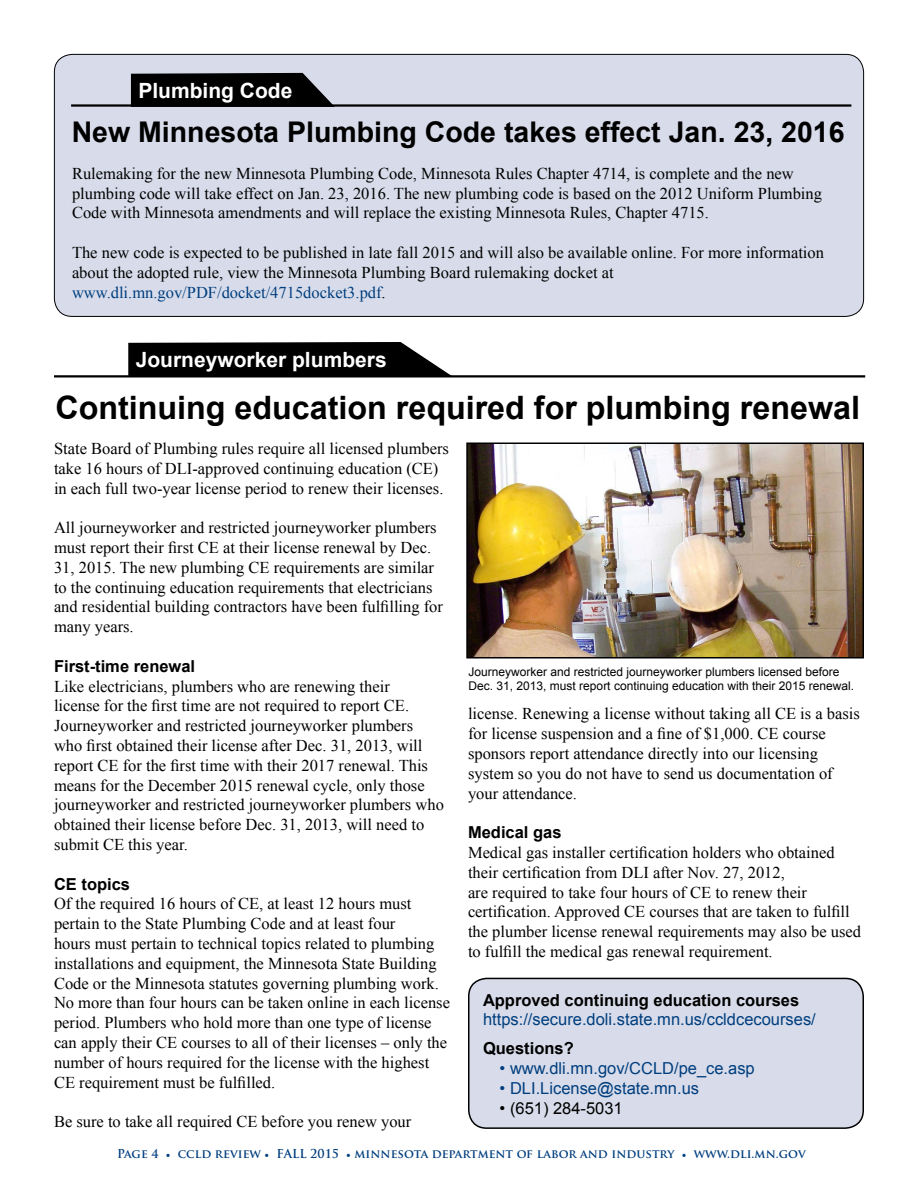
<style>
.page{position:relative;width:918px;height:1188px;background:#fff}
.page>*{position:absolute;margin:0;border:0;box-sizing:border-box;transform-origin:0 0}
.Headline_-_main_-_bl{font:700 32.25px "Arial";color:#000}
.Headline_-_main_-_bl-2{font:700 28.5px "Arial";color:#000}
.t1{font:700 21px "Arial";color:#fff}
.Body_paragraph{font:16.5px/19.8px "Times New Roman";color:#000}
.t2{font:16.5px/19.8px "Arial";color:#003e7e}
.Body_paragraph-2{font:700 16.5px "Arial";color:#000}
.t3{font:16.5px "Arial";color:#000}
.t4{font:12px/14.4px "Arial";color:#000}
.t5{font:700 12px "Trajan Pro";color:#003e7e}
.s1{color:#003e7e}
.s2{font-weight:700;color:#000}
.s3{font-family:"Minion Pro";font-weight:400}
</style>
<div class="page">
<hr style="left:54px;top:375px;width:811px;height:3px;background:#000">
<svg style="left:128px;top:342px;width:326px;height:34px;background:#181818"></svg>
<img style="left:469px;top:445px;width:392px;height:210px">
<div style="left:466px;top:442px;width:398px;height:216px;border:2px solid #000"></div>
<div style="left:469px;top:978px;width:394px;height:150px;background:#d8dcea;border-radius:18px"></div>
<div style="left:468px;top:978px;width:396px;height:151px;border:2px solid #000;border-radius:18px"></div>
<div style="left:54px;top:54px;width:810px;height:262px;background:#d8dcea;border-radius:18px"></div>
<hr style="left:71px;top:104px;width:780px;height:3px;background:#000">
<svg style="left:130px;top:72px;width:207px;height:35px"></svg>
<p class="t1" style="left:138px;top:76px;width:156px">Plumbing Code</p>
<h2 class="Headline_-_main_-_bl-2" style="left:72px;top:113px;width:774px">New Minnesota Plumbing Code takes effect Jan. 23, 2016</h2>
<p class="Body_paragraph" style="left:72px;top:163px;width:752px">Rulemaking for the new Minnesota Plumbing Code, Minnesota Rules Chapter 4714, is complete and the new plumbing code will take effect on Jan. 23, 2016. The new plumbing code is based on the 2012 Uniform Plumbing<br>Code with Minnesota amendments and will replace the existing Minnesota Rules, Chapter 4715.</p>
<p class="Body_paragraph" style="left:72px;top:242px;width:754px">The new code is expected to be published in late fall 2015 and will also be available online. For more information about the adopted rule, view the Minnesota Plumbing Board rulemaking docket at <span class="s1">www.dli.mn.gov/PDF/docket/4715docket3.pdf</span>.</p>
<p class="t1" style="left:136px;top:345px;width:252px">Journeyworker plumbers</p>
<h2 class="Headline_-_main_-_bl" style="left:56px;top:387px;width:806px">Continuing education required for plumbing renewal</h2>
<p class="Body_paragraph" style="left:54px;top:438px;width:397px">State Board of Plumbing rules require all licensed plumbers take 16 hours of DLI-approved continuing education (CE) in each full two-year license period to renew their licenses.</p>
<p class="Body_paragraph" style="left:54px;top:517px;width:391px">All journeyworker and restricted journeyworker plumbers must report their first CE at their license renewal by Dec.<br>31, 2015. The new plumbing CE requirements are similar to the continuing education requirements that electricians and residential building contractors have been fulfilling for many years.</p>
<p class="Body_paragraph-2" style="left:54px;top:655px;width:143px">First-time renewal</p>
<p class="Body_paragraph" style="left:54px;top:676px;width:391px">Like electricians, plumbers who are renewing their<br>license for the first time are not required to report CE.<br>Journeyworker and restricted journeyworker plumbers who first obtained their license after Dec. 31, 2013, will report CE for the first time with their 2017 renewal. This means for the December 2015 renewal cycle, only those journeyworker and restricted journeyworker plumbers who obtained their license before Dec. 31, 2013, will need to submit CE this year.</p>
<p class="Body_paragraph-2" style="left:54px;top:873px;width:78px">CE topics</p>
<p class="Body_paragraph" style="left:54px;top:894px;width:398px">Of the required 16 hours of CE, at least 12 hours must pertain to the State Plumbing Code and at least four<br>hours must pertain to technical topics related to plumbing installations and equipment, the Minnesota State Building Code or the Minnesota statutes governing plumbing work.<br>No more than four hours can be taken online in each license period. Plumbers who hold more than one type of license can apply their CE courses to all of their licenses – only the number of hours required for the license with the highest CE requirement must be fulfilled.</p>
<p class="Body_paragraph" style="left:54px;top:1111px;width:359px">Be sure to take all required CE before you renew your</p>
<p class="t4" style="left:469px;top:665px;width:387px">Journeyworker and restricted journeyworker plumbers licensed before<br>Dec. 31, 2013, must report continuing education with their 2015 renewal.</p>
<p class="Body_paragraph" style="left:468px;top:704px;width:393px">license. Renewing a license without taking all CE is a basis for license suspension and a fine of $1,000. CE course sponsors report attendance directly into our licensing system so you do not have to send us documentation of your attendance.</p>
<p class="Body_paragraph-2" style="left:468px;top:821px;width:95px">Medical gas</p>
<p class="Body_paragraph" style="left:468px;top:842px;width:395px">Medical gas installer certification holders who obtained their certification from DLI after Nov. 27, 2012,<br>are required to take four hours of CE to renew their certification. Approved CE courses that are taken to fulfill the plumber license renewal requirements may also be used to fulfill the medical gas renewal requirement.</p>
<p class="t2" style="left:483px;top:990px;width:334px"><span class="s2">Approved continuing education courses </span>https://secure.doli.state.mn.us/ccldcecourses/</p>
<p class="Body_paragraph-2" style="left:483px;top:1037px;width:92px">Questions?</p>
<p class="t2" style="left:500px;top:1058px;width:257px">• www.dli.mn.gov/CCLD/pe_ce.asp</p>
<p class="t2" style="left:500px;top:1078px;width:201px">• DLI.License@state.mn.us</p>
<p class="t3" style="left:500px;top:1097px;width:125px">• (651) 284-5031</p>
<p class="t5" style="left:117px;top:1146px;width:690px">Page 4 <span class="s3">•</span> ccld review <span class="s3">•</span> FALL 2015 <span class="s3">•</span> minnesota department of labor and industry <span class="s3">•</span> www.dli.mn.gov</p>
</div>
